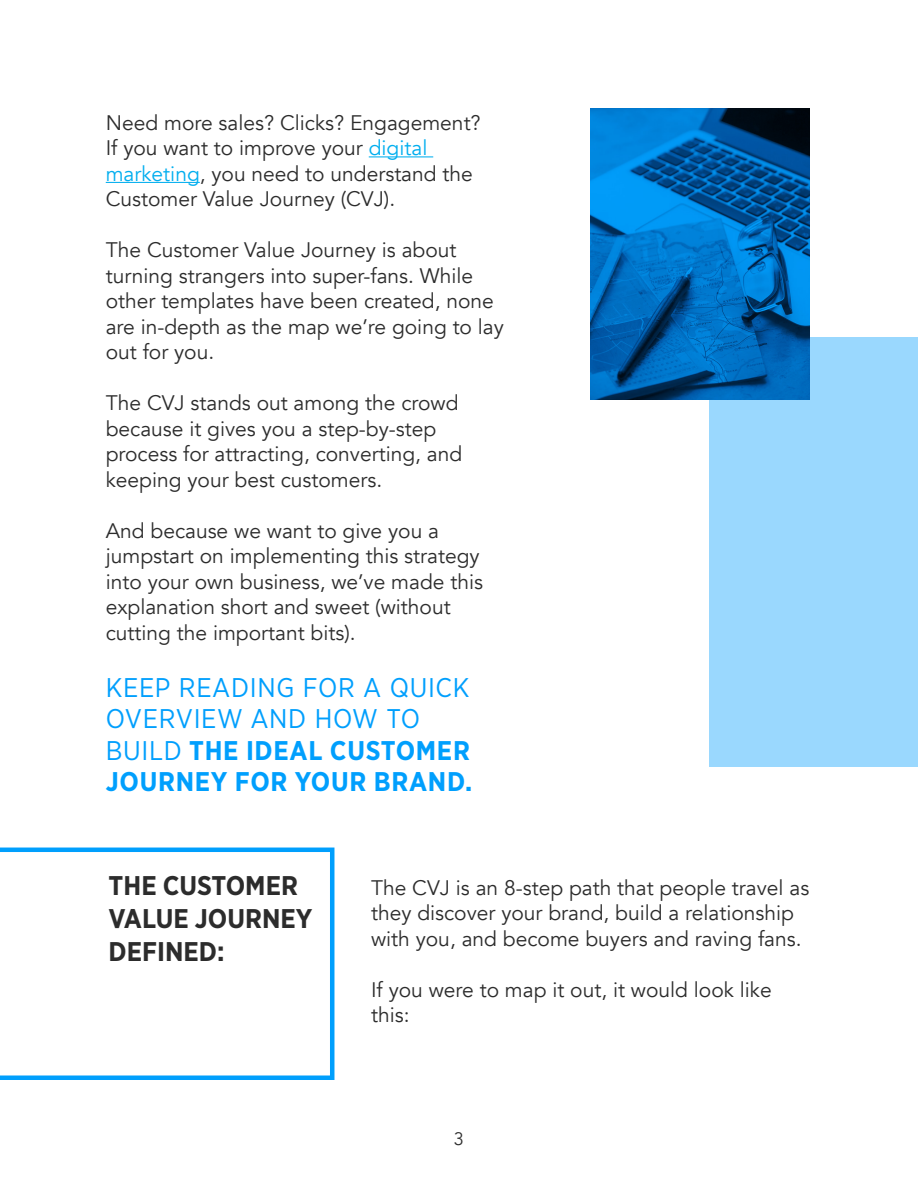
<style>
.page{position:relative;width:918px;height:1188px;background:#fff}
.page>*{position:absolute;margin:0;border:0;box-sizing:border-box;transform-origin:0 0}
.Bold_Pull_Text{font:27px/31.5px "Gotham Narrow";letter-spacing:.025em;color:#009ffd}
.Headline{font:700 27px/33px "Gotham Narrow";color:#2c2c2c}
.Body{font:21px/25.5px "Avenir";color:#2c2c2c}
.t1{font:18px "Avenir";color:#2c2c2c}
.s1{color:#00aeef}
.s2{font-weight:700}
</style>
<div class="page">
<hr style="left:369px;top:156px;width:64px;height:1px;background:#00aeef">
<hr style="left:106px;top:182px;width:94px;height:1px;background:#00aeef">
<svg style="left:0;top:848px;width:334px;height:232px"></svg>
<div style="left:710px;top:338px;width:208px;height:429px;background:#9ad8fe"></div>
<img style="left:591px;top:109px;width:219px;height:291px">
<p class="Body" style="left:106px;top:110px;width:376px">Need more sales? Clicks? Engagement?<br>If you want to improve your <span class="s1">digital marketing</span>, you need to understand the Customer Value Journey (CVJ).</p>
<p class="Body" style="left:106px;top:238px;width:400px">The Customer Value Journey is about turning strangers into super-fans. While other templates have been created, none are in-depth as the map we’re going to lay out for you.</p>
<p class="Body" style="left:106px;top:391px;width:358px">The CVJ stands out among the crowd because it gives you a step-by-step process for attracting, converting, and keeping your best customers.</p>
<p class="Body" style="left:106px;top:518px;width:379px">And because we want to give you a jumpstart on implementing this strategy into your own business, we’ve made this explanation short and sweet (without cutting the important bits).</p>
<p class="Bold_Pull_Text" style="left:106px;top:671px;width:368px">KEEP READING FOR A QUICK<br>OVERVIEW AND HOW TO<br>BUILD <span class="s2">THE IDEAL CUSTOMER<br>JOURNEY FOR YOUR BRAND.</span></p>
<p class="Headline" style="left:109px;top:869px;width:205px">THE CUSTOMER<br>VALUE JOURNEY<br>DEFINED:</p>
<p class="Body" style="left:371px;top:875px;width:440px">The CVJ is an 8-step path that people travel as they discover your brand, build a relationship with you, and become buyers and raving fans.</p>
<p class="Body" style="left:371px;top:977px;width:402px">If you were to map it out, it would look like this:</p>
<p class="t1" style="left:454px;top:1128px;width:12px">3</p>
</div>
